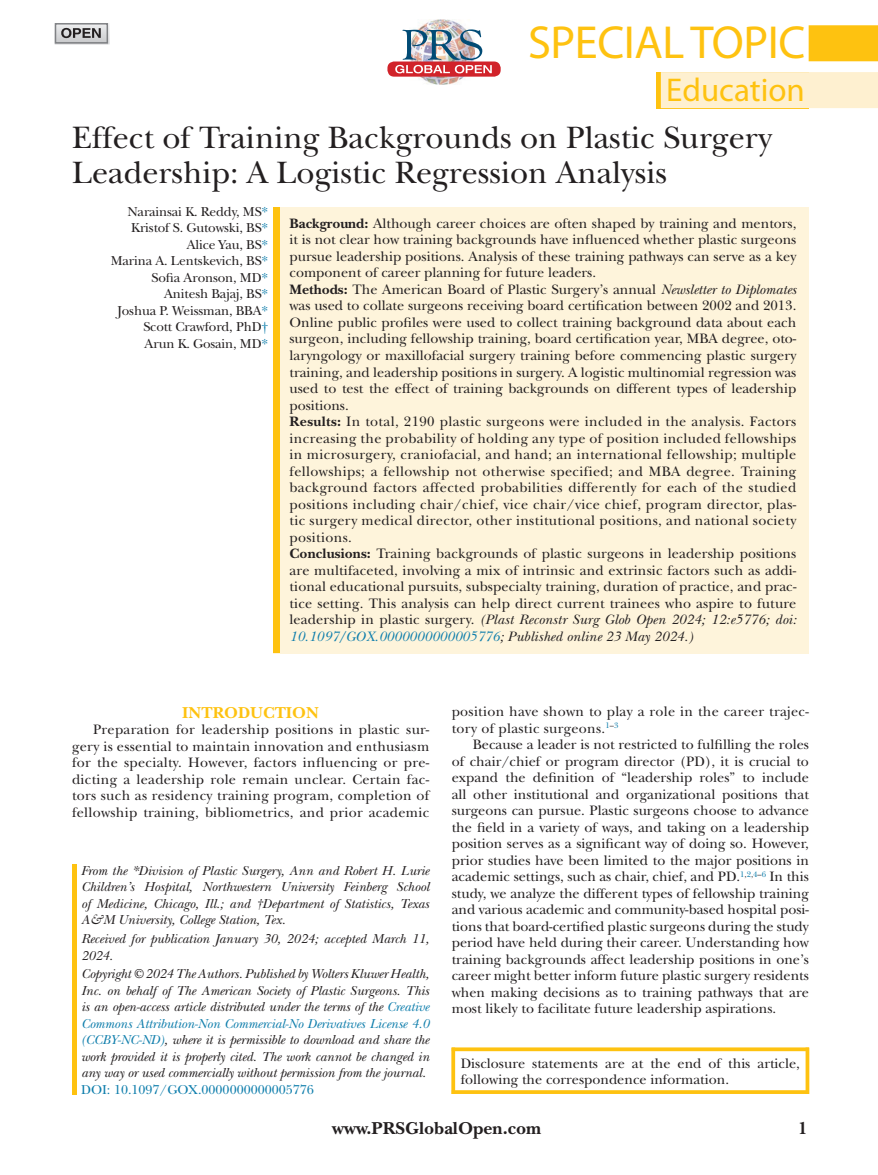
<style>
.page{position:relative;width:878px;height:1175px;background:#fff}
.page>*{position:absolute;margin:0;border:0;box-sizing:border-box;transform-origin:0 0}
.t1{font:46.5px "Myriad Pro";letter-spacing:-.01em;color:#fec210}
.t2{font:33px "Myriad Pro";color:#fec210}
.t3{font:32.25px/34.5px "New Baskerville Std";color:#231f20}
.t4{font:700 18px "New Baskerville Std";color:#231f20}
.t5{font:700 16.5px "New Baskerville Std";color:#fec210}
.t6{font:14.25px/16.5px "New Baskerville Std";letter-spacing:.01em;color:#231f20}
.t7{font:italic 13.5px/16.5px "New Baskerville Std";color:#231f20;text-align:justify}
.t8{font:13.5px/16.5px "New Baskerville Std";letter-spacing:-.01em;color:#231f20;text-align:right}
.t9{font:13.5px "New Baskerville Std";color:#0f7eac}
.s1{color:#0f7eac}
.s2{font-weight:700}
.s3{font-style:italic}
.s4{font-style:italic;color:#0f7eac}
</style>
<div class="page">
<div style="left:656px;top:72px;width:153px;height:36px;background:#fec210"></div>
<div style="left:660px;top:72px;width:218px;height:36px;background:#fef0d0"></div>
<div style="left:808px;top:25px;width:70px;height:36px;background:#fec210"></div>
<img style="left:418px;top:20px;width:48px;height:64px">
<div style="left:387px;top:61px;width:113px;height:16px;background:#d1232a;border-radius:7px"></div>
<img style="left:395px;top:29px;width:97px;height:44px">
<div style="left:274px;top:126px;width:534px;height:527px;background:#fef4db"></div>
<div style="left:274px;top:205px;width:6px;height:77px;background:#fec210"></div>
<div style="left:274px;top:271px;width:6px;height:143px;background:#fec210"></div>
<div style="left:274px;top:403px;width:6px;height:143px;background:#fec210"></div>
<div style="left:274px;top:535px;width:6px;height:118px;background:#fec210"></div>
<hr style="left:72px;top:864px;width:4px;height:66px;background:#fec210">
<hr style="left:72px;top:930px;width:4px;height:35px;background:#fec210">
<hr style="left:72px;top:965px;width:4px;height:118px;background:#fec210">
<hr style="left:72px;top:1081px;width:4px;height:13px;background:#fec210">
<div style="left:272px;top:126px;width:536px;height:80px;background:#fff"></div>
<img style="left:54px;top:23px;width:55px;height:22px">
<svg style="left:451px;top:1047px;width:4px;height:47px"></svg>
<svg style="left:805px;top:1047px;width:4px;height:47px"></svg>
<svg style="left:452px;top:1047px;width:356px;height:4px"></svg>
<svg style="left:452px;top:1090px;width:356px;height:4px"></svg>
<div style="left:55px;top:23px;width:53px;height:21px;border:2px solid #808285"></div>
<svg style="left:61px;top:28px;width:40px;height:10px"></svg>
<h1 class="t1" style="left:528px;top:14px;width:279px">Special Topic</h1>
<h2 class="t2" style="left:666px;top:69px;width:140px">Education</h2>
<h3 class="t3" style="left:72px;top:121px;width:701px">Effect of Training Backgrounds on Plastic Surgery<br>Leadership: A Logistic Regression Analysis</h3>
<p class="t8" style="left:111px;top:203px;width:159px">Narainsai K. Reddy, MS<span class="s1">*<br></span>Kristof S. Gutowski, BS<span class="s1">*<br></span>Alice Yau, BS<span class="s1">*<br></span>Marina A. Lentskevich, BS<span class="s1">*<br></span>Sofia Aronson, MD<span class="s1">*<br></span>Anitesh Bajaj, BS<span class="s1">*<br></span>Joshua P. Weissman, BBA<span class="s1">*<br></span>Scott Crawford, PhD<span class="s1">†<br></span>Arun K. Gosain, MD<span class="s1">*</span></p>
<p class="t6" style="left:289px;top:215px;width:508px"><span class="s2">Background:</span> Although career choices are often shaped by training and mentors, it is not clear how training backgrounds have influenced whether plastic surgeons pursue leadership positions. Analysis of these training pathways can serve as a key component of career planning for future leaders.<br><span class="s2">Methods:</span> The American Board of Plastic Surgery’s annual <span class="s3">Newsletter to Diplomates </span>was used to collate surgeons receiving board certification between 2002 and 2013.<br>Online public profiles were used to collect training background data about each surgeon, including fellowship training, board certification year, MBA degree, oto&shy;laryngology or maxillofacial surgery training before commencing plastic surgery training, and leadership positions in surgery. A logistic multinomial regression was used to test the effect of training backgrounds on different types of leadership positions.<br><span class="s2">Results:</span> In total, 2190 plastic surgeons were included in the analysis. Factors increasing the probability of holding any type of position included fellowships in microsurgery, craniofacial, and hand; an international fellowship; multiple fellowships; a fellowship not otherwise specified; and MBA degree. Training background factors affected probabilities differently for each of the studied positions including chair/chief, vice chair/vice chief, program director, plas&shy;tic surgery medical director, other institutional positions, and national society positions.<br><span class="s2">Conclusions:</span> Training backgrounds of plastic surgeons in leadership positions are multifaceted, involving a mix of intrinsic and extrinsic factors such as addi&shy;tional educational pursuits, subspecialty training, duration of practice, and prac&shy;tice setting. This analysis can help direct current trainees who aspire to future leadership in plastic surgery. <span class="s3">(Plast Reconstr Surg Glob Open 2024; 12:e5776; doi:<br></span><span class="s4">10.1097/GOX.0000000000005776</span><span class="s3">; Published online 23 May 2024.)</span></p>
<p class="t5" style="left:182px;top:703px;width:138px">INTRODUCTION</p>
<p class="t6" style="left:72px;top:721px;width:359px;text-align:justify;text-indent:21px">Preparation for leadership positions in plastic sur&shy;gery is essential to maintain innovation and enthusiasm for the specialty. However, factors influencing or pre&shy;dicting a leadership role remain unclear. Certain fac&shy;tors such as residency training program, completion of fellowship training, bibliometrics, and prior academic</p>
<p class="t7" style="left:81px;top:862px;width:350px">From the *Division of Plastic Surgery, Ann and Robert H. Lurie Children’s Hospital, Northwestern University Feinberg School of Medicine, Chicago, Ill.; and †Department of Statistics, Texas A&amp;M University, College Station, Tex.</p>
<p class="t7" style="left:81px;top:930px;width:349px">Received for publication January 30, 2024; accepted March 11,<br>2024.</p>
<p class="t7" style="left:81px;top:965px;width:350px">Copyright © 2024 The Authors. Published by Wolters Kluwer Health, Inc. on behalf of The American Society of Plastic Surgeons. This is an open-access article distributed under the terms of the <span class="s1">Creative Commons Attribution-Non Commercial-No Derivatives License 4.0 (CCBY-NC-ND)</span>, where it is permissible to download and share the work provided it is properly cited. The work cannot be changed in any way or used commercially without permission from the journal.</p>
<p class="t9" style="left:81px;top:1081px;width:234px">DOI: 10.1097/GOX.0000000000005776</p>
<p class="t6" style="left:452px;top:703px;width:358px">position have shown to play a role in the career trajec&shy;tory of plastic surgeons.<sup>1</sup><sup>–</sup><sup>3</sup></p>
<p class="t6" style="left:451px;top:736px;width:359px;text-align:justify;text-indent:21px">Because a leader is not restricted to fulfilling the roles of chair/chief or program director (PD), it is crucial to expand the definition of “leadership roles” to include all other institutional and organizational positions that surgeons can pursue. Plastic surgeons choose to advance the field in a variety of ways, and taking on a leadership position serves as a significant way of doing so. However, prior studies have been limited to the major positions in academic settings, such as chair, chief, and PD.<sup>1</sup><sup>,</sup><sup>2</sup><sup>,</sup><sup>4</sup><sup>–</sup><sup>6</sup> In this study, we analyze the different types of fellowship training and various academic and community-based hospital posi&shy;tions that board-certified plastic surgeons during the study period have held during their career. Understanding how training backgrounds affect leadership positions in one’s career might better inform future plastic surgery residents when making decisions as to training pathways that are most likely to facilitate future leadership aspirations.</p>
<p class="t6" style="left:460px;top:1054px;width:341px">Disclosure statements are at the end of this article, following the correspondence information.</p>
<p class="t4" style="left:332px;top:1118px;width:210px">www.PRSGlobalOpen.com</p>
<p class="t4" style="left:798px;top:1118px;width:11px">1</p>
</div>
